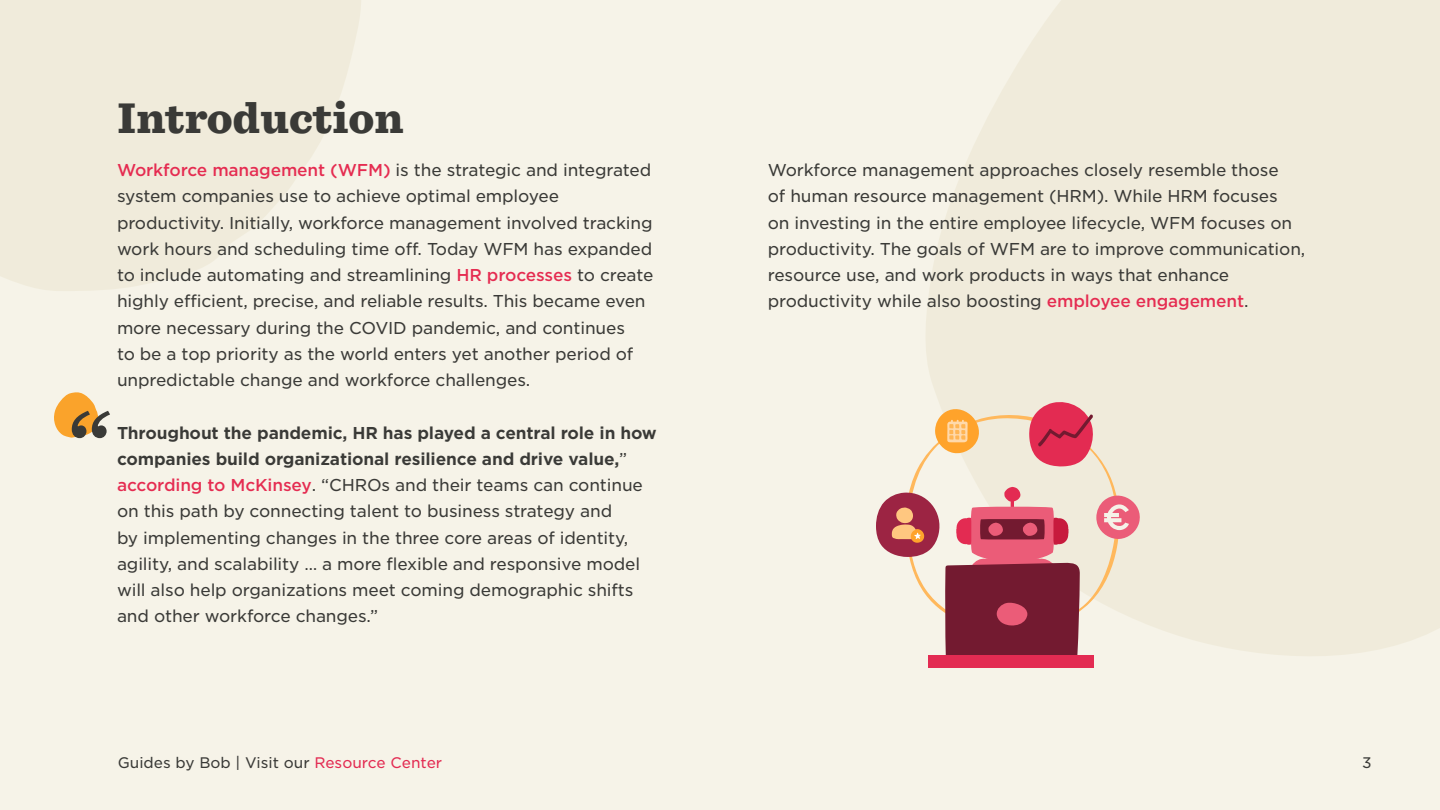
<style>
.page{position:relative;width:1440px;height:810px;background:#f6f3e8}
.page>*{position:absolute;margin:0;border:0;box-sizing:border-box;transform-origin:0 0}
.t1{font:900 45px "Sentinel";color:#3a3a37}
.t2{font:16.5px/26.2px "Gotham S Sm";letter-spacing:-.01em;color:#3a3a37}
.t3{font:14.7px "Gotham S Sm";color:#3a3a37}
.s1{font-weight:500;color:#e52c51}
.s2{font-weight:700}
.s3{color:#e32b52}
</style>
<div class="page">
<svg style="left:926px;top:0;width:514px;height:666px;fill:#f0ebdb"></svg>
<svg style="left:0;top:0;width:361px;height:291px;fill:#f0ebdb"></svg>
<svg style="left:54px;top:392px;width:56px;height:46px"></svg>
<svg style="left:910px;top:408px;width:211px;height:224px;fill:#f0ebdb"></svg>
<div style="left:928px;top:655px;width:165px;height:13px;background:#e32b52"></div>
<svg style="left:876px;top:487px;width:204px;height:175px"></svg>
<svg style="left:935px;top:402px;width:49px;height:53px"></svg>
<svg style="left:1096px;top:487px;width:48px;height:53px"></svg>
<svg style="left:1029px;top:399px;width:65px;height:68px"></svg>
<h1 class="t1" style="left:117px;top:90px;width:288px">Introduction</h1>
<p class="t2" style="left:117px;top:156px;width:538px"><span class="s1">Workforce management (WFM)</span> is the strategic and integrated system companies use to achieve optimal employee productivity. Initially, workforce management involved tracking work hours and scheduling time off. Today WFM has expanded to include automating and streamlining <span class="s1">HR processes</span> to create highly efficient, precise, and reliable results. This became even more necessary during the COVID pandemic, and continues<br>to be a top priority as the world enters yet another period of unpredictable change and workforce challenges.</p>
<p class="t2" style="left:117px;top:419px;width:541px"><span class="s2">Throughout the pandemic, HR has played a central role in how companies build organizational resilience and drive value</span> “<span class="s2">, </span><span class="s1">according to McKinsey</span> “. CHROs and their teams can continue on this path by connecting talent to business strategy and<br>by implementing changes in the three core areas of identity, agility, and scalability … a more flexible and responsive model will also help organizations meet coming demographic shifts and other workforce changes “.</p>
<p class="t3" style="left:118px;top:753px;width:326px">Guides by Bob | Visit our <span class="s3">Resource Center</span></p>
<p class="t2" style="left:768px;top:156px;width:539px">Workforce management approaches closely resemble those<br>of human resource management (HRM .) While HRM focuses<br>on investing in the entire employee lifecycle, WFM focuses on productivity. The goals of WFM are to improve communication, resource use, and work products in ways that enhance productivity while also boosting <span class="s1">employee engagement</span>.</p>
<p class="t3" style="left:1362px;top:753px;width:11px">3</p>
</div>
